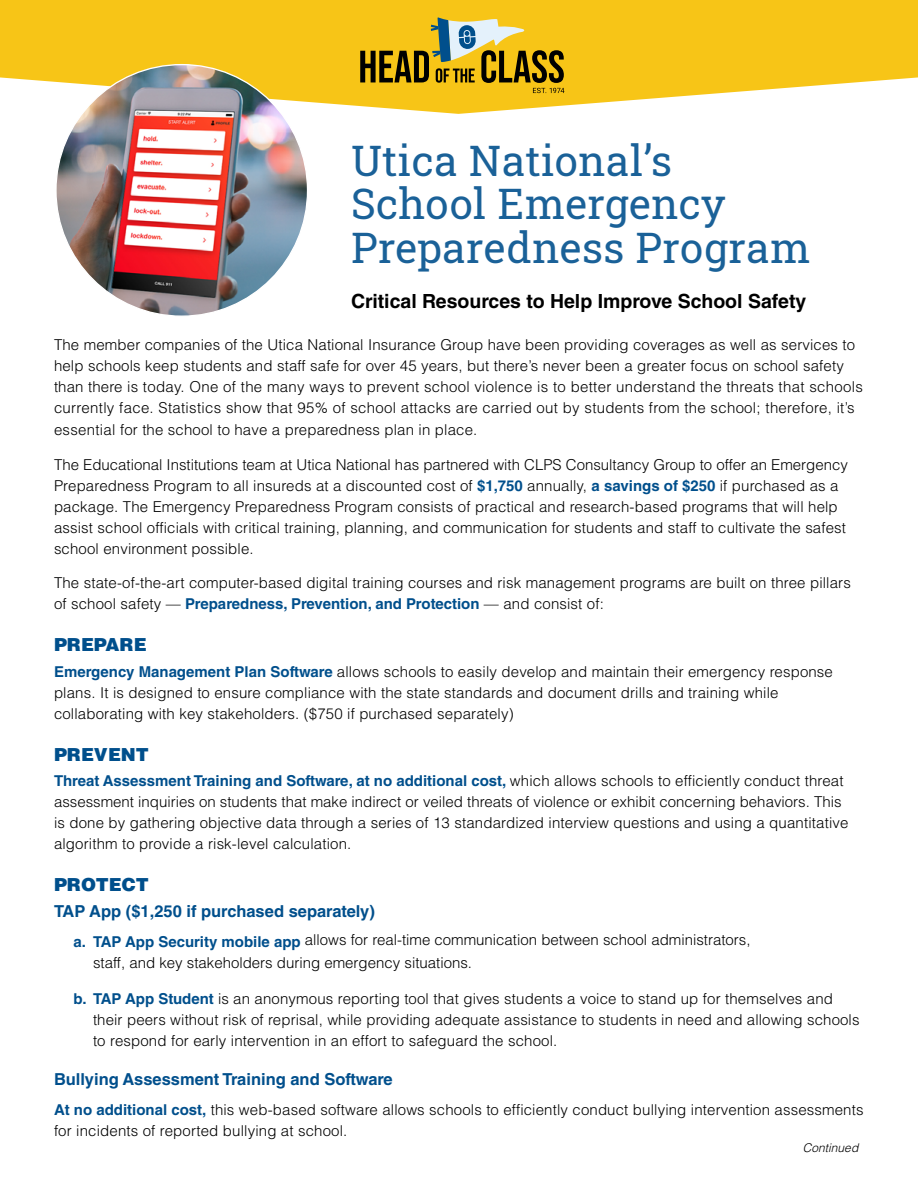
<style>
.page{position:relative;width:918px;height:1188px;background:#fff}
.page>*{position:absolute;margin:0;border:0;box-sizing:border-box;transform-origin:0 0}
.t1{font:42px/43.5px "Roboto Slab";letter-spacing:.01em;color:#1a6198}
.t2{font:700 19.5px "Helvetica LT Std";color:#000}
.t3{font:900 18px "Helvetica LT Std";color:#004f8c}
.t4{font:700 16.5px "Helvetica LT Std";color:#004f8c}
.t5{font:300 15px/21px "Helvetica LT Std";letter-spacing:.01em;color:#000}
.t6{font:italic 300 12px "Helvetica LT Std";color:#000}
.s1{font-weight:700;color:#004f8c}
</style>
<div class="page">
<svg style="left:0;top:0;width:918px;height:114px;fill:#f7c517"></svg>
<svg style="left:360px;top:17px;width:204px;height:76px;background:#bb9f2c"></svg>
<img style="left:56px;top:65px;width:252px;height:251px;border-radius:126px">
<h1 class="t1" style="left:351px;top:137px;width:461px">Utica National’s<br>School Emergency<br>Preparedness Program</h1>
<h2 class="t2" style="left:351px;top:289px;width:457px">Critical Resources to Help Improve School Safety</h2>
<p class="t5" style="left:54px;top:334px;width:810px">The member companies of the Utica National Insurance Group have been providing coverages as well as services to help schools keep students and staff safe for over 45 years, but there’s never been a greater focus on school safety than there is today. One of the many ways to prevent school violence is to better understand the threats that schools currently face. Statistics show that 95% of school attacks are carried out by students from the school; therefore, it’s</p>
<p class="t5" style="left:54px;top:419px;width:425px">essential for the school to have a preparedness plan in place.</p>
<p class="t5" style="left:54px;top:454px;width:795px">The Educational Institutions team at Utica National has partnered with CLPS Consultancy Group to offer an Emergency Preparedness Program to all insureds at a discounted cost of <span class="s1">$1,750</span> annually, <span class="s1">a savings of $250</span> if purchased as a package. The Emergency Preparedness Program consists of practical and research-based programs that will help assist school officials with critical training, planning, and communication for students and staff to cultivate the safest school environment possible.</p>
<p class="t5" style="left:54px;top:572px;width:798px">The state-of-the-art computer-based digital training courses and risk management programs are built on three pillars of school safety — <span class="s1">Preparedness, Prevention, and Protection</span> — and consist of:</p>
<p class="t3" style="left:54px;top:633px;width:94px">PREPARE</p>
<p class="t5" style="left:54px;top:661px;width:780px"><span class="s1">Emergency Management Plan Software</span> allows schools to easily develop and maintain their emergency response plans. It is designed to ensure compliance with the state standards and document drills and training while collaborating with key stakeholders. ($750 if purchased separately)</p>
<p class="t3" style="left:54px;top:743px;width:96px">PREVENT</p>
<p class="t5" style="left:54px;top:770px;width:796px"><span class="s1">Threat Assessment Training and Software, at no additional cost,</span> which allows schools to efficiently conduct threat assessment inquiries on students that make indirect or veiled threats of violence or exhibit concerning behaviors. This is done by gathering objective data through a series of 13 standardized interview questions and using a quantitative algorithm to provide a risk-level calculation.</p>
<p class="t3" style="left:54px;top:873px;width:96px">PROTECT</p>
<p class="t4" style="left:54px;top:901px;width:322px">TAP App ($1,250 if purchased separately)</p>
<p class="t5" style="left:93px;top:929px;width:659px;line-height:22.5px;text-indent:-20px"><span class="s1">a. TAP App Security mobile app</span> allows for real-time communication between school administrators, staff, and key stakeholders during emergency situations.</p>
<p class="t5" style="left:93px;top:988px;width:768px;text-indent:-20px"><span class="s1">b. TAP App Student</span> is an anonymous reporting tool that gives students a voice to stand up for themselves and their peers without risk of reprisal, while providing adequate assistance to students in need and allowing schools to respond for early intervention in an effort to safeguard the school.</p>
<p class="t4" style="left:54px;top:1069px;width:340px">Bullying Assessment Training and Software</p>
<p class="t5" style="left:54px;top:1099px;width:811px"><span class="s1">At no additional cost,</span> this web-based software allows schools to efficiently conduct bullying intervention assessments for incidents of reported bullying at school.</p>
<p class="t6" style="left:803px;top:1140px;width:57px">Continued</p>
</div>
